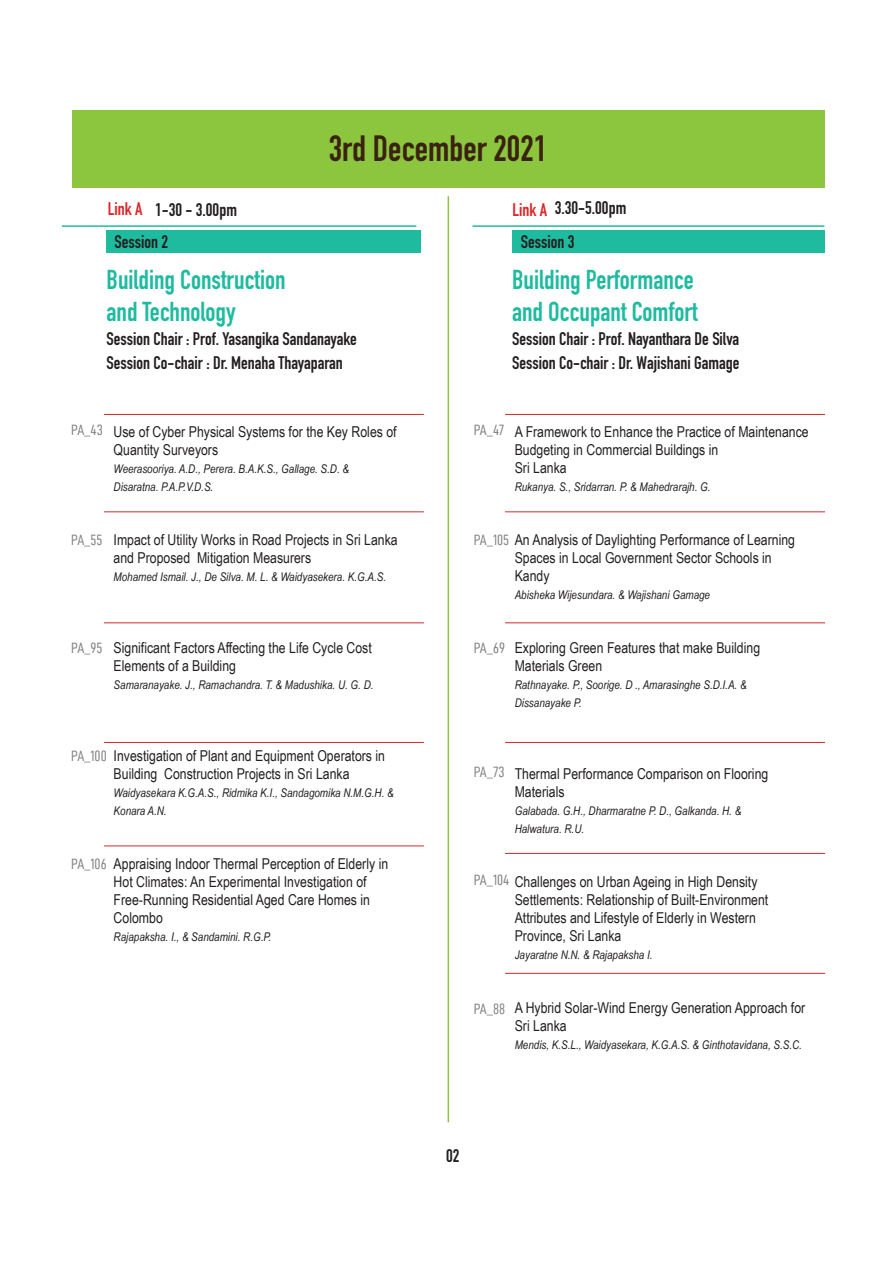
<style>
.page{position:relative;width:893px;height:1263px;background:#fff}
.page>*{position:absolute;margin:0;border:0;box-sizing:border-box;transform-origin:0 0}
.t1{font:700 36px "DIN Condensed";color:#3a2111}
.t2{font:700 27px/32.4px "DIN Condensed";color:#1fbb9f}
.t3{font:700 18px/24px "DIN Condensed";color:#231f20}
.t4{font:700 18px "DIN Condensed";color:#dc262a}
.t5{font:15px/18px "Arial Narrow";color:#231f20}
.t6{font:15px "D DIN Condensed";letter-spacing:-.01em;color:#808285}
.t7{font:italic 12px/18px "Arial Narrow";color:#231f20}
.s1{font-family:"D DIN Condensed";color:#808285}
</style>
<div class="page">
<div style="left:72px;top:111px;width:752px;height:77px;background:#8bc63e"></div>
<hr style="left:448px;top:196px;width:1px;height:926px;background:#8bc63e">
<hr style="left:62px;top:225px;width:354px;height:2px;background:#1fbb9f">
<hr style="left:472px;top:225px;width:352px;height:2px;background:#1fbb9f">
<div style="left:106px;top:230px;width:315px;height:22px;background:#1fbb9f"></div>
<div style="left:512px;top:230px;width:312px;height:22px;background:#1fbb9f"></div>
<hr style="left:104px;top:511px;width:320px;height:1px;background:#dc262a">
<hr style="left:104px;top:414px;width:320px;height:1px;background:#dc262a">
<hr style="left:104px;top:622px;width:320px;height:1px;background:#dc262a">
<hr style="left:104px;top:742px;width:320px;height:1px;background:#dc262a">
<hr style="left:104px;top:845px;width:320px;height:1px;background:#dc262a">
<hr style="left:505px;top:511px;width:320px;height:1px;background:#dc262a">
<hr style="left:505px;top:414px;width:320px;height:1px;background:#dc262a">
<hr style="left:505px;top:622px;width:320px;height:1px;background:#dc262a">
<hr style="left:505px;top:742px;width:320px;height:1px;background:#dc262a">
<hr style="left:505px;top:853px;width:320px;height:1px;background:#dc262a">
<hr style="left:505px;top:973px;width:320px;height:1px;background:#dc262a">
<h1 class="t1" style="left:329px;top:124px;width:220px">3rd December 2021</h1>
<p class="t3" style="left:155px;top:197px;width:83px">1-30 - 3.00pm</p>
<p class="t3" style="left:555px;top:196px;width:73px">3.30-5.00pm</p>
<p class="t4" style="left:108px;top:197px;width:36px">Link A</p>
<p class="t3" style="left:115px;top:229px;width:55px">Session 2</p>
<p class="t3" style="left:521px;top:229px;width:55px">Session 3</p>
<p class="t4" style="left:512px;top:198px;width:36px">Link A</p>
<h2 class="t2" style="left:107px;top:263px;width:181px">Building Construction and Technology</h2>
<p class="t3" style="left:107px;top:327px;width:252px">Session Chair : Prof. Yasangika Sandanayake<br>Session Co-chair : Dr. Menaha Thayaparan</p>
<p class="t6" style="left:71px;top:421px;width:33px">PA_43</p>
<p class="t5" style="left:114px;top:422px;width:285px">Use of Cyber Physical Systems for the Key Roles of<br>Quantity Surveyors</p>
<p class="t7" style="left:114px;top:460px;width:237px">Weerasooriya. A.D., Perera. B.A.K.S., Gallage. S.D. &amp;<br>Disaratna. P.A.P.V.D.S.</p>
<p class="t6" style="left:71px;top:532px;width:33px">PA_55</p>
<p class="t5" style="left:114px;top:530px;width:286px">Impact of Utility Works in Road Projects in Sri Lanka and Proposed Mitigation Measurers</p>
<p class="t7" style="left:114px;top:568px;width:274px">Mohamed Ismail. J., De Silva. M. L. &amp; Waidyasekera. K.G.A.S.</p>
<p class="t6" style="left:71px;top:640px;width:33px">PA_95</p>
<p class="t5" style="left:114px;top:638px;width:260px">Significant Factors Affecting the Life Cycle Cost<br>Elements of a Building</p>
<p class="t7" style="left:114px;top:676px;width:261px">Samaranayake. J., Ramachandra. T. &amp; Madushika. U. G. D.</p>
<p class="t6" style="left:71px;top:747px;width:37px">PA_100</p>
<p class="t5" style="left:114px;top:746px;width:273px">Investigation of Plant and Equipment Operators in<br>Building Construction Projects in Sri Lanka</p>
<p class="t7" style="left:114px;top:784px;width:282px">Waidyasekara K.G.A.S., Ridmika K.I., Sandagomika N.M.G.H. &amp;<br>Konara A.N.</p>
<p class="t6" style="left:71px;top:855px;width:37px">PA_106</p>
<p class="t5" style="left:114px;top:854px;width:276px">Appraising Indoor Thermal Perception of Elderly in Hot Climates: An Experimental Investigation of Free-Running Residential Aged Care Homes in Colombo</p>
<p class="t7" style="left:114px;top:928px;width:159px">Rajapaksha. I., &amp; Sandamini. R.G.P.</p>
<h2 class="t2" style="left:512px;top:263px;width:187px">Building Performance and Occupant Comfort</h2>
<p class="t3" style="left:512px;top:327px;width:229px">Session Chair : Prof. Nayanthara De Silva<br>Session Co-chair : Dr. Wajishani Gamage</p>
<p class="t6" style="left:474px;top:421px;width:32px">PA_47</p>
<p class="t5" style="left:515px;top:422px;width:295px">A Framework to Enhance the Practice of Maintenance<br>Budgeting in Commercial Buildings in<br>Sri Lanka</p>
<p class="t7" style="left:515px;top:478px;width:197px">Rukanya. S., Sridarran. P. &amp; Mahedrarajh. G.</p>
<p class="t5" style="left:515px;top:530px;width:282px;text-indent:-41px"><span class="s1">PA_105</span> An Analysis of Daylighting Performance of Learning<br>Spaces in Local Government Sector Schools in<br>Kandy</p>
<p class="t7" style="left:515px;top:586px;width:197px">Abisheka Wijesundara. &amp; Wajishani Gamage</p>
<p class="t6" style="left:474px;top:640px;width:33px">PA_69</p>
<p class="t5" style="left:515px;top:638px;width:247px">Exploring Green Features that make Building<br>Materials Green</p>
<p class="t7" style="left:515px;top:676px;width:233px">Rathnayake. P., Soorige. D ., Amarasinghe S.D.I.A. &amp;<br>Dissanayake P.</p>
<p class="t6" style="left:474px;top:764px;width:32px">PA_73</p>
<p class="t5" style="left:515px;top:764px;width:255px">Thermal Performance Comparison on Flooring<br>Materials</p>
<p class="t7" style="left:515px;top:802px;width:228px">Galabada. G.H., Dharmaratne P. D., Galkanda. H. &amp;<br>Halwatura. R.U.</p>
<p class="t6" style="left:474px;top:872px;width:37px">PA_104</p>
<p class="t5" style="left:515px;top:872px;width:255px">Challenges on Urban Ageing in High Density Settlements: Relationship of Built-Environment Attributes and Lifestyle of Elderly in Western Province, Sri Lanka</p>
<p class="t7" style="left:515px;top:946px;width:139px">Jayaratne N.N. &amp; Rajapaksha I.</p>
<p class="t6" style="left:474px;top:1000px;width:33px">PA_88</p>
<p class="t5" style="left:515px;top:998px;width:292px">A Hybrid Solar-Wind Energy Generation Approach for<br>Sri Lanka</p>
<p class="t7" style="left:515px;top:1036px;width:289px">Mendis, K.S.L., Waidyasekara, K.G.A.S. &amp; Ginthotavidana, S.S.C.</p>
<p class="t3" style="left:446px;top:1144px;width:15px">02</p>
</div>
